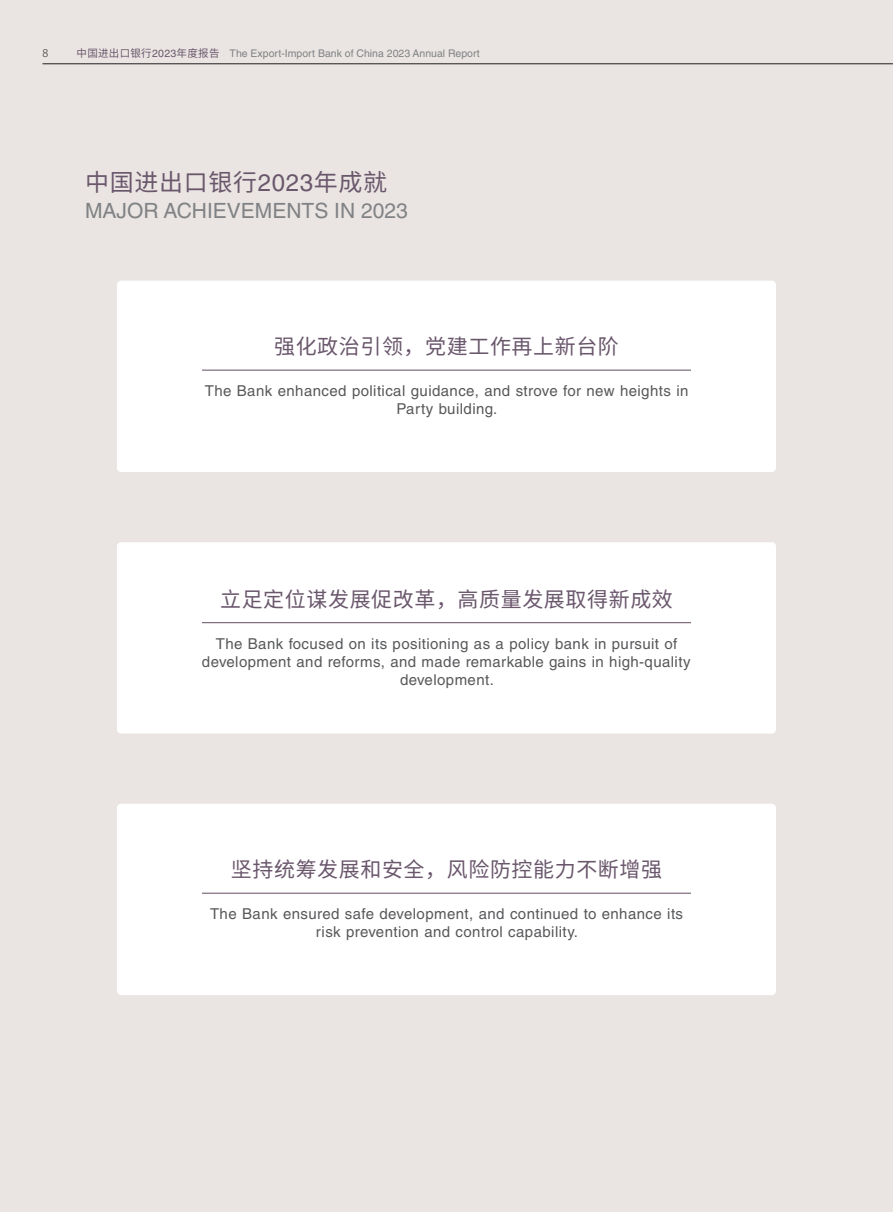
<style>
.page{position:relative;width:893px;height:1212px;background:#eae5e2}
.page>*{position:absolute;margin:0;border:0;box-sizing:border-box;transform-origin:0 0}
.t1{font:24px "Source Han Sans CN";letter-spacing:.03em;color:#6a576c}
.t2{font:21px "Source Han Sans CN";letter-spacing:.03em;color:#6a576c}
.t3{font:21px "Helvetica LT Std";color:#808285}
.t4{font:15px/18px "Helvetica LT Std";letter-spacing:.03em;color:#57585a;text-align:center}
.t5{font:300 12px "Myriad Pro";color:#231f20}
.t6{font:10.5px "Helvetica LT Std";color:#808285}
.s1{font-family:"Source Han Sans CN";color:#6a576c}
.s2{color:#6a576c}
.s3{font-family:"Helvetica LT Std"}
</style>
<div class="page">
<div style="left:117px;top:281px;width:659px;height:191px;background:#fff;border-radius:4px"></div>
<div style="left:117px;top:542px;width:659px;height:191px;background:#fff;border-radius:4px"></div>
<div style="left:117px;top:804px;width:659px;height:191px;background:#fff;border-radius:4px"></div>
<hr style="left:202px;top:370px;width:489px;height:1px;background:#6a576c">
<hr style="left:202px;top:622px;width:489px;height:1px;background:#6a576c">
<hr style="left:202px;top:893px;width:489px;height:1px;background:#6a576c">
<hr style="left:43px;top:64px;width:850px;height:1px;background:#231f20">
<p class="t5" style="left:43px;top:47px;width:7px">8</p>
<p class="t6" style="left:77px;top:47px;width:405px"><span class="s1">中国进出口银行</span><span class="s2">2023</span><span class="s1">年度报告</span> The Export-Import Bank of China 2023 Annual Report</p>
<h1 class="t1" style="left:85px;top:169px;width:304px">中国进出口银行<span class="s3">2023</span>年成就</h1>
<h2 class="t3" style="left:85px;top:198px;width:324px">MAJOR ACHIEVEMENTS IN 2023</h2>
<h2 class="t2" style="left:274px;top:335px;width:346px">强化政治引领，党建工作再上新台阶</h2>
<p class="t4" style="left:205px;top:382px;width:485px">The Bank enhanced political guidance, and strove for new heights in<br>Party building.</p>
<h2 class="t2" style="left:220px;top:587px;width:454px">立足定位谋发展促改革，高质量发展取得新成效</h2>
<p class="t4" style="left:202px;top:634px;width:490px">The Bank focused on its positioning as a policy bank in pursuit of development and reforms, and made remarkable gains in high-quality development.</p>
<h2 class="t2" style="left:231px;top:858px;width:433px">坚持统筹发展和安全，风险防控能力不断增强</h2>
<p class="t4" style="left:210px;top:905px;width:475px">The Bank ensured safe development, and continued to enhance its risk prevention and control capability.</p>
</div>
